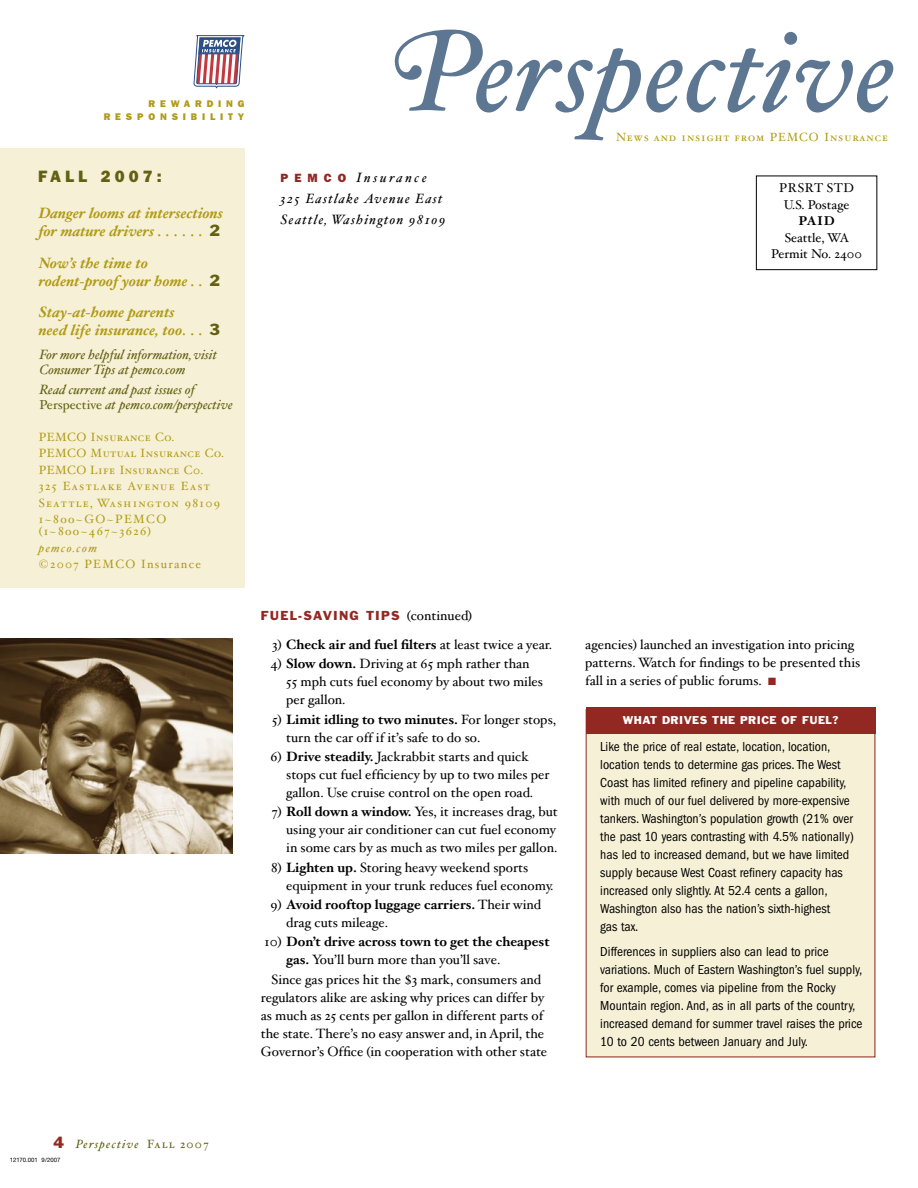
<style>
.page{position:relative;width:918px;height:1188px;background:#fff}
.page>*{position:absolute;margin:0;border:0;box-sizing:border-box;transform-origin:0 0}
.t1{font:italic 114.15px "Hoefler Text";color:#5d7692}
.t2{font:16.5px "ITC Franklin Gothic Std Hvy";letter-spacing:.25em;color:#626013}
.Table_of_contents{font:italic 700 15px/18px "Hoefler Text";color:#b09a16}
.Body_paragraphs{font:13.5px/18px "Hoefler Text";color:#000}
.Body_paragraphs-2{font:condensed 13.5px/18px "Franklin Gothic";color:#000}
.Body_paragraphs-3{font:700 13.5px/18px "Hoefler Text";color:#000}
.t3{font:italic 13.5px/15px "Hoefler Text";color:#626013}
.t4{font:italic 13.5px "Hoefler Text";letter-spacing:.1em;color:#000}
.t5{font:italic 13.5px "Hoefler Text";letter-spacing:.2em;color:#000}
.t6{font:12.75px "Hoefler Text";color:#000}
.t7{font:12.75px "Hoefler Text";letter-spacing:.05em;color:#000}
.t8{font:700 12.75px "Hoefler Text";color:#000}
.t9{font:12px "Hoefler Text Roman Small Caps";letter-spacing:.035em;color:#b09a16}
.t10{font:12px "Hoefler Text";letter-spacing:.11em;color:#b09a16}
.t11{font:12px "Hoefler Text Roman Small Caps";letter-spacing:.11em;color:#b09a16}
.Body_paragraphs-4{font:12px "Franklin Gothic";letter-spacing:.1em;color:#932823}
.t12{font:italic 12px "Hoefler Text";letter-spacing:.1em;color:#626013}
.t13{font:italic 12px "Hoefler Text";letter-spacing:.11em;color:#b09a16}
.Itallic_intro_text{font:11.85px "Hoefler Text Roman Small Caps";letter-spacing:.08em;color:#b09a16}
.Body_paragraphs-5{font:10.5px "Franklin Gothic";letter-spacing:.04em;color:#fff}
.t14{font:9.75px/13.4px "ITC Franklin Gothic Std Hvy";letter-spacing:.5em;color:#b09a16;text-align:right}
.t15{font:6px "Helvetica Neue LT Std";color:#000}
.s1{font-family:"Hoefler Text Italic Swash SC";font-style:normal}
.s2{font-family:"ITC Franklin Gothic Std Hvy";font-style:normal;font-size:12px;color:#932823}
.s3{font-family:"Franklin Gothic";font-weight:400;font-style:normal;color:#626013}
.s4{font-style:normal;font-size:12.9px}
.s5{font-family:"Hoefler Text Italic Swash SC"}
.s6{font-family:"Hoefler Text";font-size:13.5px;color:#000}
.s7{font-weight:400}
.s8{font-weight:700}
.s9{color:#932823}
.s10{font-family:"Franklin Gothic";font-style:normal;font-size:15px;color:#932823}
.s11{font-family:"Hoefler Text Roman Small Caps";font-style:normal}
</style>
<div class="page">
<img style="left:0;top:639px;width:232px;height:214px">
<div style="left:586px;top:710px;width:289px;height:347px;background:#f6f1d6"></div>
<div style="left:586px;top:707px;width:289px;height:26px;background:#932823"></div>
<div style="left:0;top:148px;width:245px;height:439px;background:#f6f1d6"></div>
<div style="left:756px;top:176px;width:121px;height:94px;border:1px solid #000"></div>
<svg style="left:194px;top:35px;width:51px;height:53px"></svg>
<p class="t14" style="left:104px;top:97px;width:142px">REWARDING<br>RESPONSIBILITY</p>
<p class="t1" style="left:389px;top:2px;width:509px"><span class="s1">P</span>erspective</p>
<p class="Itallic_intro_text" style="left:616px;top:129px;width:273px">News and insight from PEMCO Insurance</p>
<p class="t2" style="left:38px;top:167px;width:125px">FALL 2007:</p>
<p class="t5" style="left:281px;top:169px;width:148px"><span class="s2">P E M C O</span> Insurance</p>
<p class="t4" style="left:281px;top:190px;width:164px">325 Eastlake Avenue East</p>
<p class="t4" style="left:281px;top:211px;width:167px">Seattle, Washington 98109</p>
<p class="Table_of_contents" style="left:39px;top:204px;width:186px">Danger looms at intersections for mature drivers . . . . . . <span class="s3">2</span></p>
<p class="Table_of_contents" style="left:39px;top:254px;width:183px">Now’s the time to rodent-proof your home . . <span class="s3">2</span></p>
<p class="Table_of_contents" style="left:39px;top:303px;width:183px">Stay-at-home parents<br>need life insurance, too. . . <span class="s3">3</span></p>
<p class="t3" style="left:39px;top:347px;width:179px">For more helpful information,visit<br>Consumer Tips at pemco.com</p>
<p class="t3" style="left:39px;top:382px;width:195px">Read current and past issues of<br><span class="s4">Perspective</span> at pemco.com/perspective</p>
<p class="t9" style="left:39px;top:430px;width:137px">PEMCO Insurance Co.</p>
<p class="t9" style="left:39px;top:446px;width:187px">PEMCO Mutual Insurance Co.</p>
<p class="t9" style="left:39px;top:463px;width:166px">PEMCO Life Insurance C0.</p>
<p class="t11" style="left:39px;top:479px;width:173px">325 Eastlake Avenue East</p>
<p class="t11" style="left:39px;top:496px;width:183px">Seattle, Washington 98109</p>
<p class="t10" style="left:39px;top:512px;width:129px">1<span class="s5">–</span>8oo<span class="s5">–</span>GO<span class="s5">–</span>PEMCO</p>
<p class="t10" style="left:39px;top:524px;width:114px">(1<span class="s5">–</span>8oo<span class="s5">–</span>467<span class="s5">–</span>3626)</p>
<p class="t13" style="left:39px;top:541px;width:60px">pemco.com</p>
<p class="t10" style="left:39px;top:557px;width:164px">©2007 PEMCO Insurance</p>
<p class="Body_paragraphs-4" style="left:261px;top:608px;width:213px">FUEL-SAVING TIPS <span class="s6">(continued)</span></p>
<p class="Body_paragraphs-3" style="left:272px;top:636px;width:281px"><span class="s7">3)</span> Check air and fuel filters <span class="s7">at least twice a year.</span></p>
<p class="Body_paragraphs" style="left:286px;top:655px;width:258px;text-indent:-16px">4) <span class="s8">Slow down.</span> Driving at 65 mph rather than<br>55 mph cuts fuel economy by about two miles per gallon.</p>
<p class="Body_paragraphs" style="left:286px;top:711px;width:271px;text-indent:-14px">5) <span class="s8">Limit idling to two minutes.</span> For longer stops, turn the car off if it’s safe to do so.</p>
<p class="Body_paragraphs" style="left:286px;top:748px;width:265px;text-indent:-16px">6) <span class="s8">Drive steadily.</span> Jackrabbit starts and quick stops cut fuel efficiency by up to two miles per gallon. Use cruise control on the open road.</p>
<p class="Body_paragraphs" style="left:286px;top:803px;width:273px;text-indent:-14px">7) <span class="s8">Roll down a window.</span> Yes, it increases drag, but using your air conditioner can cut fuel economy in some cars by as much as two miles per gallon.</p>
<p class="Body_paragraphs" style="left:286px;top:859px;width:269px;text-indent:-15px">8) <span class="s8">Lighten up.</span> Storing heavy weekend sports equipment in your trunk reduces fuel economy.</p>
<p class="Body_paragraphs-3" style="left:286px;top:896px;width:256px;text-indent:-16px"><span class="s7">9)</span> Avoid rooftop luggage carriers. <span class="s7">Their wind drag cuts mileage.</span></p>
<p class="Body_paragraphs-3" style="left:286px;top:933px;width:265px;text-indent:-22px"><span class="s7">10)</span> Don’t drive across town to get the cheapest gas. <span class="s7">You’ll burn more than you’ll save.</span></p>
<p class="Body_paragraphs" style="left:261px;top:971px;width:288px;text-align:center">Since gas prices hit the $3 mark, consumers and regulators alike are asking why prices can differ by as much as 25 cents per gallon in different parts of the state. There’s no easy answer and, in April, the Governor’s Office (in cooperation with other state</p>
<p class="t7" style="left:779px;top:180px;width:76px">PRSRT STD</p>
<p class="t6" style="left:784px;top:197px;width:67px">U.S. Postage</p>
<p class="t8" style="left:798px;top:213px;width:38px">PAID</p>
<p class="t6" style="left:785px;top:230px;width:66px">Seattle, WA</p>
<p class="t6" style="left:771px;top:246px;width:92px">Permit No. 2400</p>
<p class="Body_paragraphs" style="left:585px;top:636px;width:277px">agencies) launched an investigation into pricing patterns. Watch for findings to be presented this fall in a series of public forums. <span class="s9">■</span></p>
<p class="Body_paragraphs-5" style="left:623px;top:713px;width:217px">WHAT DRIVES THE PRICE OF FUEL?</p>
<p class="Body_paragraphs-2" style="left:600px;top:738px;width:255px">Like the price of real estate, location, location, location tends to determine gas prices. The West Coast has limited refinery and pipeline capability, with much of our fuel delivered by more-expensive tankers. Washington’s population growth (21% over the past 10 years contrasting with 4.5% nationally) has led to increased demand, but we have limited supply because West Coast refinery capacity has increased only slightly. At 52.4 cents a gallon, Washington also has the nation’s sixth-highest<br>gas tax.</p>
<p class="Body_paragraphs-2" style="left:600px;top:943px;width:264px">Differences in suppliers also can lead to price variations. Much of Eastern Washington’s fuel supply, for example, comes via pipeline from the Rocky Mountain region. And, as in all parts of the country, increased demand for summer travel raises the price 10 to 20 cents between January and July.</p>
<p class="t12" style="left:54px;top:1137px;width:157px"><span class="s10">4</span> Perspective <span class="s11">Fall 2007</span></p>
<p class="t15" style="left:10px;top:1156px;width:52px">12170.001 9/2007</p>
</div>
